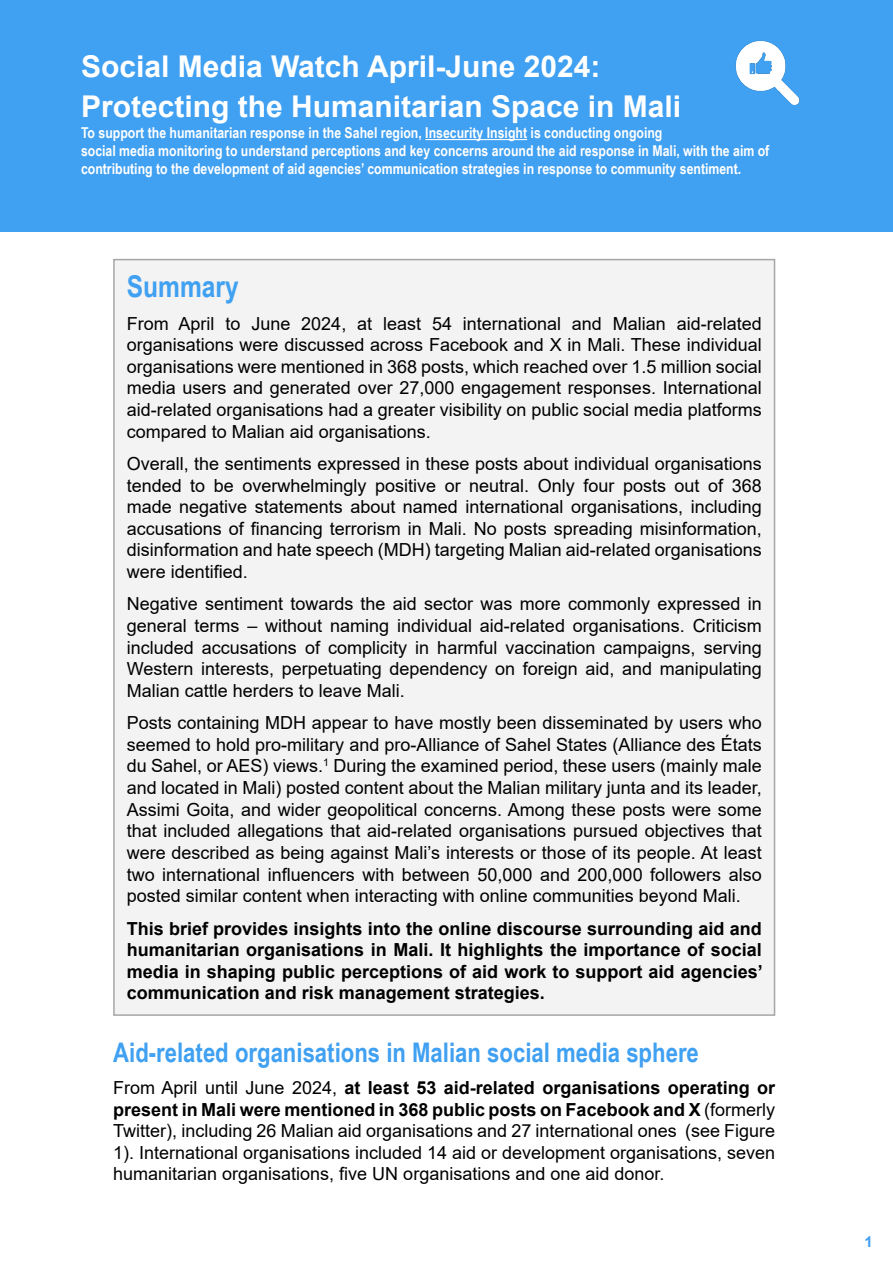
<style>
.page{position:relative;width:893px;height:1263px;background:#fff}
.page>*{position:absolute;margin:0;border:0;box-sizing:border-box;transform-origin:0 0}
.t1{font:700 30px/39.6px "Arial";color:#fff}
.t2{font:700 30px "Arial Narrow";color:#40a0f1}
.t3{font:700 27px "Arial Narrow";color:#40a0f1}
.t4{font:18px/21.6px "Arial";color:#000;text-align:justify}
.t5{font:700 18px/21.6px "Arial";color:#000;text-align:justify}
.t6{font:700 15px/18px "Arial Narrow";color:#fff}
.t7{font:700 15px "Arial";color:#40a0f1}
.s1{font-weight:700}
</style>
<div class="page">
<div style="left:0;top:0;width:893px;height:232px;background:#40a0f1"></div>
<hr style="left:425px;top:139px;width:102px;height:1px;background:#fff">
<img style="left:735px;top:40px;width:65px;height:66px">
<div style="left:114px;top:260px;width:660px;height:755px;background:#f3f3f3"></div>
<h1 class="t1" style="left:81px;top:47px;width:602px">Social Media Watch April-June 2024:<br>Protecting the Humanitarian Space in Mali</h1>
<p class="t6" style="left:81px;top:123px;width:690px">To support the humanitarian response in the Sahel region, Insecurity Insight is conducting ongoing<br>social media monitoring to understand perceptions and key concerns around the aid response in Mali, with the aim of contributing to the development of aid agencies’ communication strategies in response to community sentiment.</p>
<h1 class="t2" style="left:127px;top:264px;width:114px">Summary</h1>
<p class="t4" style="left:127px;top:312px;width:637px">From April to June 2024, at least 54 international and Malian aid-related organisations were discussed across Facebook and X in Mali. These individual organisations were mentioned in 368 posts, which reached over 1.5 million social media users and generated over 27,000 engagement responses. International aid-related organisations had a greater visibility on public social media platforms compared to Malian aid organisations.</p>
<p class="t4" style="left:127px;top:453px;width:637px">Overall, the sentiments expressed in these posts about individual organisations tended to be overwhelmingly positive or neutral. Only four posts out of 368 made negative statements about named international organisations, including accusations of financing terrorism in Mali. No posts spreading misinformation, disinformation and hate speech (MDH) targeting Malian aid-related organisations were identified.</p>
<p class="t4" style="left:127px;top:593px;width:637px">Negative sentiment towards the aid sector was more commonly expressed in general terms – without naming individual aid-related organisations. Criticism included accusations of complicity in harmful vaccination campaigns, serving Western interests, perpetuating dependency on foreign aid, and manipulating Malian cattle herders to leave Mali.</p>
<p class="t4" style="left:127px;top:712px;width:637px">Posts containing MDH appear to have mostly been disseminated by users who seemed to hold pro-military and pro-Alliance of Sahel States (Alliance des États du Sahel, or AES) views.<sup>1</sup> During the examined period, these users (mainly male and located in Mali) posted content about the Malian military junta and its leader, Assimi Goita, and wider geopolitical concerns. Among these posts were some that included allegations that aid-related organisations pursued objectives that were described as being against Mali’s interests or those of its people. At least two international influencers with between 50,000 and 200,000 followers also posted similar content when interacting with online communities beyond Mali.</p>
<p class="t5" style="left:127px;top:917px;width:638px">This brief provides insights into the online discourse surrounding aid and humanitarian organisations in Mali. It highlights the importance of social media in shaping public perceptions of aid work to support aid agencies’ communication and risk management strategies.</p>
<h2 class="t3" style="left:113px;top:1032px;width:587px">Aid-related organisations in Malian social media sphere</h2>
<p class="t4" style="left:113px;top:1077px;width:664px">From April until June 2024, <span class="s1">at least 53 aid-related organisations operating or present in Mali were mentioned in 368 public posts on Facebook and X</span> (formerly Twitter), including 26 Malian aid organisations and 27 international ones (see Figure 1). International organisations included 14 aid or development organisations, seven humanitarian organisations, five UN organisations and one aid donor.</p>
<p class="t7" style="left:864px;top:1231px;width:10px">1</p>
</div>
